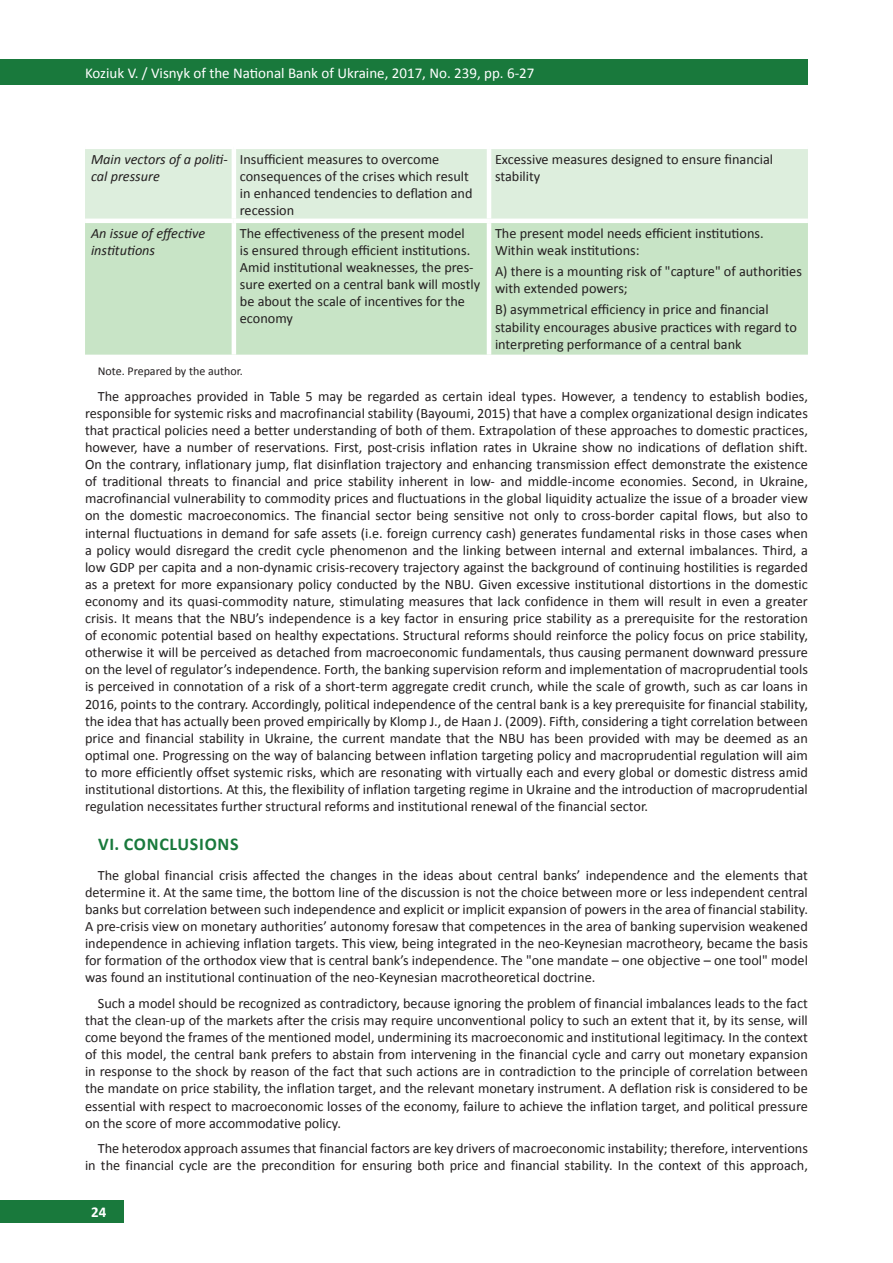
<style>
.page{position:relative;width:893px;height:1263px;background:#fff}
.page>*{position:absolute;margin:0;border:0;box-sizing:border-box;transform-origin:0 0}
.t1{font:700 18px "Calibri";letter-spacing:.04em;color:#19793c}
.t2{font:15px "Calibri";color:#fff}
.t3{font:700 15px "Calibri";color:#fff}
.t4{font:14.25px/17.1px "Calibri";color:#231f20}
.t5{font:italic 14.25px/17.1px "Calibri";color:#231f20}
.t6{font:12px "Calibri";color:#231f20}
</style>
<div class="page">
<div style="left:0;top:1200px;width:123px;height:23px;background:#19793c"></div>
<div style="left:0;top:60px;width:808px;height:25px;background:#19793c"></div>
<div style="left:85px;top:149px;width:723px;height:70px;background:#ded"></div>
<div style="left:85px;top:223px;width:723px;height:132px;background:#c8e4c6"></div>
<hr style="left:232px;top:149px;width:4px;height:70px;background:#fff">
<hr style="left:487px;top:149px;width:4px;height:70px;background:#fff">
<hr style="left:232px;top:223px;width:4px;height:132px;background:#fff">
<hr style="left:487px;top:223px;width:4px;height:132px;background:#fff">
<p class="t2" style="left:85px;top:63px;width:451px">Koziuk V. / Visnyk of the National Bank of Ukraine, 2017, No. 239, pp. 6-27</p>
<p class="t5" style="left:91px;top:150px;width:138px">Main vectors of a politi&shy;cal pressure</p>
<p class="t4" style="left:240px;top:150px;width:234px">Insufficient measures to overcome consequences of the crises which result in enhanced tendencies to deflation and recession</p>
<p class="t4" style="left:495px;top:150px;width:280px">Excessive measures designed to ensure financial stability</p>
<p class="t5" style="left:91px;top:224px;width:116px">An issue of effective institutions</p>
<p class="t4" style="left:240px;top:224px;width:242px">The effectiveness of the present model<br>is ensured through efficient institutions.<br>Amid institutional weaknesses, the pres&shy;sure exerted on a central bank will mostly be about the scale of incentives for the economy</p>
<p class="t4" style="left:495px;top:224px;width:270px">The present model needs efficient institutions.<br>Within weak institutions:</p>
<p class="t4" style="left:495px;top:263px;width:308px">A) there is a mounting risk of "capture" of authorities with extended powers;</p>
<p class="t4" style="left:495px;top:301px;width:303px">B) asymmetrical efficiency in price and financial stability encourages abusive practices with regard to interpreting performance of a central bank</p>
<p class="t6" style="left:98px;top:364px;width:147px">Note. Prepared by the author.</p>
<p class="t4" style="left:85px;top:387px;width:724px;text-align:justify;text-indent:13px">The approaches provided in Table 5 may be regarded as certain ideal types. However, a tendency to establish bodies, responsible for systemic risks and macrofinancial stability (Bayoumi, 2015) that have a complex organizational design indicates that practical policies need a better understanding of both of them. Extrapolation of these approaches to domestic practices, however, have a number of reservations. First, post-crisis inflation rates in Ukraine show no indications of deflation shift.<br>On the contrary, inflationary jump, flat disinflation trajectory and enhancing transmission effect demonstrate the existence of traditional threats to financial and price stability inherent in low- and middle-income economies. Second, in Ukraine, macrofinancial vulnerability to commodity prices and fluctuations in the global liquidity actualize the issue of a broader view on the domestic macroeconomics. The financial sector being sensitive not only to cross-border capital flows, but also to internal fluctuations in demand for safe assets (i.e. foreign currency cash) generates fundamental risks in those cases when a policy would disregard the credit cycle phenomenon and the linking between internal and external imbalances. Third, a low GDP per capita and a non-dynamic crisis-recovery trajectory against the background of continuing hostilities is regarded as a pretext for more expansionary policy conducted by the NBU. Given excessive institutional distortions in the domestic economy and its quasi-commodity nature, stimulating measures that lack confidence in them will result in even a greater crisis. It means that the NBU’s independence is a key factor in ensuring price stability as a prerequisite for the restoration of economic potential based on healthy expectations. Structural reforms should reinforce the policy focus on price stability, otherwise it will be perceived as detached from macroeconomic fundamentals, thus causing permanent downward pressure on the level of regulator’s independence. Forth, the banking supervision reform and implementation of macroprudential tools is perceived in connotation of a risk of a short-term aggregate credit crunch, while the scale of growth, such as car loans in 2016, points to the contrary. Accordingly, political independence of the central bank is a key prerequisite for financial stability, the idea that has actually been proved empirically by Klomp J., de Haan J. (2009). Fifth, considering a tight correlation between price and financial stability in Ukraine, the current mandate that the NBU has been provided with may be deemed as an optimal one. Progressing on the way of balancing between inflation targeting policy and macroprudential regulation will aim to more efficiently offset systemic risks, which are resonating with virtually each and every global or domestic distress amid institutional distortions. At this, the flexibility of inflation targeting regime in Ukraine and the introduction of macroprudential regulation necessitates further structural reforms and institutional renewal of the financial sector.</p>
<p class="t1" style="left:98px;top:832px;width:142px">VІ. CONCLUSIONS</p>
<p class="t4" style="left:85px;top:866px;width:724px;text-align:justify;text-indent:13px">The global financial crisis affected the changes in the ideas about central banks’ independence and the elements that determine it. At the same time, the bottom line of the discussion is not the choice between more or less independent central banks but correlation between such independence and explicit or implicit expansion of powers in the area of financial stability.<br>A pre-crisis view on monetary authorities’ autonomy foresaw that competences in the area of banking supervision weakened independence in achieving inflation targets. This view, being integrated in the neo-Keynesian macrotheory, became the basis for formation of the orthodox view that is central bank’s independence. The "one mandate – one objective – one tool" model was found an institutional continuation of the neo-Keynesian macrotheoretical doctrine.</p>
<p class="t4" style="left:85px;top:995px;width:724px;text-align:justify;text-indent:13px">Such a model should be recognized as contradictory, because ignoring the problem of financial imbalances leads to the fact that the clean-up of the markets after the crisis may require unconventional policy to such an extent that it, by its sense, will come beyond the frames of the mentioned model, undermining its macroeconomic and institutional legitimacy. In the context of this model, the central bank prefers to abstain from intervening in the financial cycle and carry out monetary expansion in response to the shock by reason of the fact that such actions are in contradiction to the principle of correlation between the mandate on price stability, the inflation target, and the relevant monetary instrument. A deflation risk is considered to be essential with respect to macroeconomic losses of the economy, failure to achieve the inflation target, and political pressure on the score of more accommodative policy.</p>
<p class="t4" style="left:85px;top:1140px;width:724px;text-align:right">The heterodox approach assumes that financial factors are key drivers of macroeconomic instability; therefore, interventions in the financial cycle are the precondition for ensuring both price and financial stability. In the context of this approach,</p>
<p class="t3" style="left:91px;top:1202px;width:17px">24</p>
</div>
